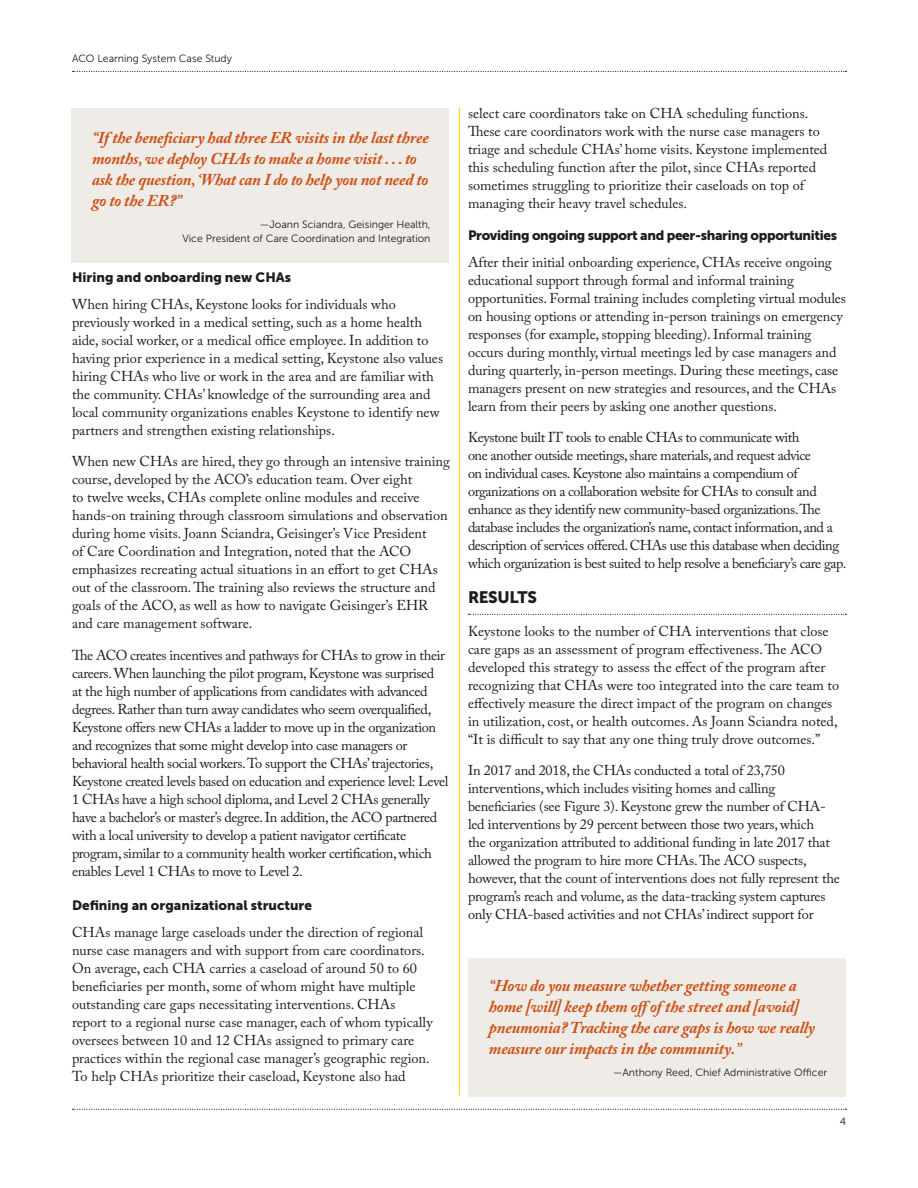
<style>
.page{position:relative;width:918px;height:1188px;background:#fff}
.page>*{position:absolute;margin:0;border:0;box-sizing:border-box;transform-origin:0 0}
.t1{font:italic 700 16.5px/21px "Adobe Caslon Pro";letter-spacing:-.01em;color:#cf4e12}
.t2{font:16.5px "Museo Sans 900";letter-spacing:-.02em;color:#1d1d1b}
.t3{font:14.25px/18px "Adobe Caslon Pro";letter-spacing:-.005em;color:#1d1d1b}
.t4{font:14.25px/18px "Adobe Caslon Pro";letter-spacing:-.025em;color:#1d1d1b}
.t5{font:14.25px/18px "Adobe Caslon Pro";letter-spacing:-.03em;color:#1d1d1b}
.t6{font:13.5px "Museo Sans 900";color:#1d1d1b}
.t7{font:13.5px "Museo Sans 900";letter-spacing:-.025em;color:#1d1d1b}
.t8{font:10.5px/13.5px "Museo Sans 300";color:#1d1d1b;text-align:right}
</style>
<div class="page">
<hr style="left:459px;top:108px;width:1px;height:988px;background:#ffce00">
<svg style="left:73px;top:1109px;width:773px;height:1px"></svg>
<svg style="left:73px;top:71px;width:773px;height:1px"></svg>
<div style="left:71px;top:108px;width:378px;height:154px;background:#efece8"></div>
<svg style="left:469px;top:614px;width:377px;height:1px"></svg>
<div style="left:468px;top:958px;width:378px;height:139px;background:#efece8"></div>
<p class="t8" style="left:72px;top:52px;width:162px">ACO Learning System Case Study</p>
<p class="t1" style="left:92px;top:126px;width:338px">“If the beneficiary had three ER visits in the last three months, we deploy CHAs to make a home visit . . . to ask the question, ‘What can I do to help you not need to go to the ER?”</p>
<p class="t8" style="left:182px;top:218px;width:250px">—Joann Sciandra, Geisinger Health,<br>Vice President of Care Coordination and Integration</p>
<h4 class="t6" style="left:72px;top:269px;width:221px">Hiring and onboarding new CHAs</h4>
<p class="t3" style="left:72px;top:295px;width:373px">When hiring CHAs, Keystone looks for individuals who previously worked in a medical setting, such as a home health aide, social worker, or a medical office employee. In addition to having prior experience in a medical setting, Keystone also values hiring CHAs who live or work in the area and are familiar with the community. CHAs’ knowledge of the surrounding area and local community organizations enables Keystone to identify new partners and strengthen existing relationships.</p>
<p class="t3" style="left:72px;top:452px;width:380px">When new CHAs are hired, they go through an intensive training course, developed by the ACO’s education team. Over eight<br>to twelve weeks, CHAs complete online modules and receive hands-on training through classroom simulations and observation during home visits. Joann Sciandra, Geisinger’s Vice President<br>of Care Coordination and Integration, noted that the ACO emphasizes recreating actual situations in an effort to get CHAs out of the classroom. The training also reviews the structure and goals of the ACO, as well as how to navigate Geisinger’s EHR and care management software.</p>
<p class="t4" style="left:72px;top:646px;width:378px">The ACO creates incentives and pathways for CHAs to grow in their careers. When launching the pilot program, Keystone was surprised<br>at the high number of applications from candidates with advanced degrees. Rather than turn away candidates who seem overqualified, Keystone offers new CHAs a ladder to move up in the organization and recognizes that some might develop into case managers or behavioral health social workers. To support the CHAs’ trajectories, Keystone created levels based on education and experience level: Level 1 CHAs have a high school diploma, and Level 2 CHAs generally have a bachelor’s or master’s degree. In addition, the ACO partnered with a local university to develop a patient navigator certificate program, similar to a community health worker certification, which enables Level 1 CHAs to move to Level 2.</p>
<h4 class="t6" style="left:72px;top:898px;width:242px">Defining an organizational structure</h4>
<p class="t3" style="left:72px;top:923px;width:362px">CHAs manage large caseloads under the direction of regional nurse case managers and with support from care coordinators.<br>On average, each CHA carries a caseload of around 50 to 60 beneficiaries per month, some of whom might have multiple outstanding care gaps necessitating interventions. CHAs report to a regional nurse case manager, each of whom typically oversees between 10 and 12 CHAs assigned to primary care practices within the regional case manager’s geographic region.<br>To help CHAs prioritize their caseload, Keystone also had</p>
<p class="t3" style="left:468px;top:105px;width:361px">select care coordinators take on CHA scheduling functions.<br>These care coordinators work with the nurse case managers to triage and schedule CHAs’ home visits. Keystone implemented this scheduling function after the pilot, since CHAs reported sometimes struggling to prioritize their caseloads on top of managing their heavy travel schedules.</p>
<h4 class="t7" style="left:468px;top:228px;width:371px">Providing ongoing support and peer-sharing opportunities</h4>
<p class="t3" style="left:468px;top:253px;width:380px">After their initial onboarding experience, CHAs receive ongoing educational support through formal and informal training opportunities. Formal training includes completing virtual modules on housing options or attending in-person trainings on emergency responses (for example, stopping bleeding). Informal training occurs during monthly, virtual meetings led by case managers and during quarterly, in-person meetings. During these meetings, case managers present on new strategies and resources, and the CHAs learn from their peers by asking one another questions.</p>
<p class="t5" style="left:468px;top:429px;width:380px">Keystone built IT tools to enable CHAs to communicate with<br>one another outside meetings, share materials, and request advice<br>on individual cases. Keystone also maintains a compendium of organizations on a collaboration website for CHAs to consult and enhance as they identify new community-based organizations. The database includes the organization’s name, contact information, and a description of services offered. CHAs use this database when deciding which organization is best suited to help resolve a beneficiary’s care gap.</p>
<h2 class="t2" style="left:468px;top:588px;width:71px">RESULTS</h2>
<p class="t3" style="left:468px;top:622px;width:373px">Keystone looks to the number of CHA interventions that close care gaps as an assessment of program effectiveness. The ACO developed this strategy to assess the effect of the program after recognizing that CHAs were too integrated into the care team to effectively measure the direct impact of the program on changes in utilization, cost, or health outcomes. As Joann Sciandra noted, “It is difficult to say that any one thing truly drove outcomes.”</p>
<p class="t3" style="left:468px;top:762px;width:373px">In 2017 and 2018, the CHAs conducted a total of 23,750 interventions, which includes visiting homes and calling beneficiaries (see Figure 3). Keystone grew the number of CHA&shy;led interventions by 29 percent between those two years, which<br>the organization attributed to additional funding in late 2017 that allowed the program to hire more CHAs. The ACO suspects, however, that the count of interventions does not fully represent the program’s reach and volume, as the data-tracking system captures only CHA-based activities and not CHAs’ indirect support for</p>
<p class="t1" style="left:489px;top:975px;width:328px">“How do you measure whether getting someone a home [will] keep them offof the street and [avoid] pneumonia? Tracking the care gaps is how we really measure our impacts in the community.”</p>
<p class="t8" style="left:613px;top:1066px;width:216px">—Anthony Reed, Chief Administrative Officer</p>
<p class="t8" style="left:840px;top:1115px;width:8px">4</p>
</div>
